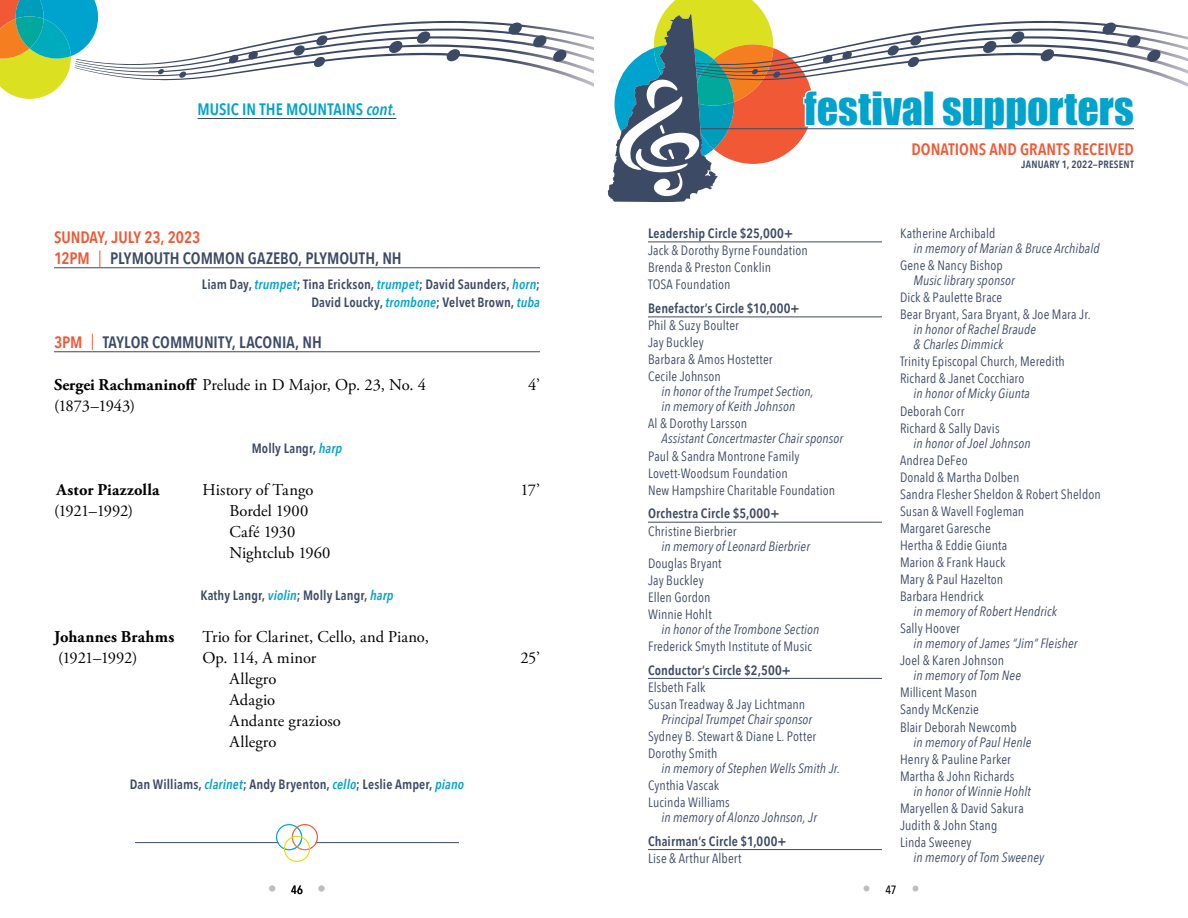
<style>
.page{position:relative;width:1188px;height:918px;background:#fff}
.page>*{position:absolute;margin:0;border:0;box-sizing:border-box;transform-origin:0 0}
.t1{font:42px "Impact";color:#00a3cd}
.t2{font:16.5px/21px "Adobe Garamond Pro";color:#000}
.t3{font:600 16.5px/21px "Avenir Next Condensed";color:#3d4a65}
.t4{font:700 16.5px "Adobe Garamond Pro";letter-spacing:.01em;color:#000}
.t5{font:600 16.5px "Avenir Next Condensed";letter-spacing:.005em;color:#f15835}
.t6{font:600 16.5px "Avenir Next Condensed";color:#00a3cd}
.t7{font:16.5px "Adobe Garamond Pro";letter-spacing:-.03em;color:#000}
.t8{font:13.5px/17.1px "Avenir Next Condensed";letter-spacing:.01em;color:#3d4a65}
.t9{font:italic 13.5px/15px "Avenir Next Condensed";letter-spacing:.005em;color:#3d4a65}
.t10{font:600 13.5px/18px "Avenir Next Condensed";letter-spacing:.01em;color:#3d4a65;text-align:right}
.t11{font:500 12px "Avenir Next Condensed";color:#000}
.t12{font:600 10.5px "Avenir Next Condensed";letter-spacing:.015em;color:#3d4a65}
.s1{font-style:italic}
.s2{color:#f15835}
.s3{font-weight:400;color:#f15835}
.s4{font-style:italic;color:#00a3cd}
.s5{font-weight:700}
.s6{color:#fff}
</style>
<div class="page">
<hr style="left:648px;top:242px;width:234px;height:1px;background:#3d4a65">
<hr style="left:648px;top:317px;width:234px;height:1px;background:#3d4a65">
<hr style="left:648px;top:522px;width:234px;height:1px;background:#3d4a65">
<hr style="left:648px;top:678px;width:234px;height:1px;background:#3d4a65">
<hr style="left:648px;top:849px;width:234px;height:1px;background:#3d4a65">
<hr style="left:135px;top:842px;width:324px;height:1px;background:#3d4a65">
<svg style="left:276px;top:824px;width:42px;height:38px"></svg>
<hr style="left:54px;top:267px;width:486px;height:1px;background:#3d4a65">
<hr style="left:54px;top:351px;width:486px;height:1px;background:#3d4a65">
<svg style="left:0;top:0;width:98px;height:99px;background:#85bb7f"></svg>
<img style="left:75px;top:20px;width:519px;height:67px">
<svg style="left:508px;top:22px;width:15px;height:13px"></svg>
<svg style="left:416px;top:31px;width:15px;height:13px"></svg>
<svg style="left:388px;top:40px;width:15px;height:14px"></svg>
<svg style="left:446px;top:49px;width:15px;height:13px"></svg>
<svg style="left:532px;top:35px;width:35px;height:27px"></svg>
<svg style="left:316px;top:35px;width:12px;height:11px"></svg>
<svg style="left:293px;top:45px;width:13px;height:11px"></svg>
<svg style="left:248px;top:51px;width:11px;height:9px"></svg>
<svg style="left:228px;top:54px;width:11px;height:10px"></svg>
<svg style="left:179px;top:71px;width:8px;height:7px"></svg>
<svg style="left:158px;top:69px;width:6px;height:6px"></svg>
<svg style="left:313px;top:56px;width:13px;height:12px"></svg>
<img style="left:813px;top:20px;width:375px;height:67px">
<svg style="left:1102px;top:22px;width:15px;height:13px"></svg>
<svg style="left:1010px;top:31px;width:15px;height:13px"></svg>
<svg style="left:982px;top:40px;width:15px;height:14px"></svg>
<svg style="left:1040px;top:49px;width:15px;height:13px"></svg>
<svg style="left:1126px;top:35px;width:35px;height:27px"></svg>
<svg style="left:910px;top:35px;width:12px;height:11px"></svg>
<svg style="left:887px;top:45px;width:13px;height:11px"></svg>
<svg style="left:842px;top:51px;width:11px;height:9px"></svg>
<svg style="left:822px;top:54px;width:11px;height:10px"></svg>
<svg style="left:907px;top:56px;width:13px;height:12px"></svg>
<hr style="left:648px;top:128px;width:486px;height:1px;background:#3d4a65">
<svg style="left:608px;top:0;width:205px;height:202px"></svg>
<hr style="left:198px;top:118px;width:198px;height:1px;background:#3d4a65">
<p class="t6" style="left:198px;top:95px;width:200px">MUSIC IN THE MOUNTAINS <span class="s1">cont.</span></p>
<p class="t3" style="left:54px;top:226px;width:349px"><span class="s2">SUNDAY, JULY 23, 2023<br>12PM</span> <span class="s3">|</span> PLYMOUTH COMMON GAZEBO, PLYMOUTH, NH</p>
<p class="t10" style="left:202px;top:275px;width:340px">Liam Day, <span class="s4">trumpet</span>; Tina Erickson, <span class="s4">trumpet</span>; David Saunders, <span class="s4">horn</span>;<br>David Loucky, <span class="s4">trombone</span>; Velvet Brown, <span class="s4">tuba</span></p>
<p class="t3" style="left:54px;top:331px;width:269px"><span class="s2">3PM</span> <span class="s3">|</span> TAYLOR COMMUNITY, LACONIA, NH</p>
<p class="t2" style="left:54px;top:375px;width:373px"><span class="s5">Sergei Rachmaninoff</span> Prelude in D Major, Op. 23, No. 4</p>
<p class="t2" style="left:528px;top:375px;width:13px">4’</p>
<p class="t2" style="left:54px;top:396px;width:83px">(1873–1943)</p>
<p class="t10" style="left:252px;top:439px;width:92px">Molly Langr, <span class="s4">harp</span></p>
<p class="t4" style="left:57px;top:480px;width:104px">Astor Piazzolla</p>
<p class="t2" style="left:203px;top:480px;width:113px">History of Tango</p>
<p class="t2" style="left:521px;top:480px;width:21px">17’</p>
<p class="t7" style="left:54px;top:501px;width:81px">(1921–1992)</p>
<p class="t2" style="left:230px;top:501px;width:102px">Bordel 1900<br>Café 1930<br>Nightclub 1960</p>
<p class="t10" style="left:200px;top:586px;width:195px">Kathy Langr, <span class="s4">violin</span>; Molly Langr, <span class="s4">harp</span></p>
<p class="t4" style="left:54px;top:627px;width:122px">Johannes Brahms</p>
<p class="t2" style="left:202px;top:627px;width:228px">Trio for Clarinet, Cello, and Piano,</p>
<p class="t7" style="left:58px;top:648px;width:81px">(1921–1992)</p>
<p class="t2" style="left:202px;top:648px;width:115px">Op. 114, A minor</p>
<p class="t2" style="left:521px;top:648px;width:21px">25’</p>
<p class="t2" style="left:229px;top:669px;width:113px">Allegro<br>Adagio<br>Andante grazioso<br>Allegro</p>
<p class="t10" style="left:130px;top:775px;width:336px">Dan Williams, <span class="s4">clarinet</span>; Andy Bryenton, <span class="s4">cello</span>; Leslie Amper, <span class="s4">piano</span></p>
<h1 class="t1" style="left:804px;top:76px;width:331px"><span class="s6">f</span>estival supporters</h1>
<p class="t5" style="left:911px;top:134px;width:224px">DONATIONS AND GRANTS RECEIVED</p>
<p class="t12" style="left:1021px;top:155px;width:114px">JANUARY 1, 2022—PRESENT</p>
<p class="t10" style="left:648px;top:224px;width:147px">Leadership Circle $25,000+</p>
<p class="t8" style="left:648px;top:241px;width:161px">Jack &amp; Dorothy Byrne Foundation<br>Brenda &amp; Preston Conklin<br>TOSA Foundation</p>
<p class="t10" style="left:648px;top:299px;width:153px">Benefactor’s Circle $10,000+</p>
<p class="t8" style="left:648px;top:316px;width:126px">Phil &amp; Suzy Boulter<br>Jay Buckley<br>Barbara &amp; Amos Hostetter<br>Cecile Johnson</p>
<p class="t9" style="left:662px;top:384px;width:154px">in honor of the Trumpet Section, in memory of Keith Johnson</p>
<p class="t8" style="left:648px;top:415px;width:101px">Al &amp; Dorothy Larsson</p>
<p class="t9" style="left:662px;top:431px;width:183px">Assistant Concertmaster Chair sponsor</p>
<p class="t8" style="left:648px;top:447px;width:189px">Paul &amp; Sandra Montrone Family<br>Lovett-Woodsum Foundation<br>New Hampshire Charitable Foundation</p>
<p class="t10" style="left:648px;top:504px;width:133px">Orchestra Circle $5,000+</p>
<p class="t8" style="left:648px;top:522px;width:90px">Christine Bierbrier</p>
<p class="t9" style="left:662px;top:538px;width:150px">in memory of Leonard Bierbrier</p>
<p class="t8" style="left:648px;top:554px;width:75px">Douglas Bryant<br>Jay Buckley<br>Ellen Gordon<br>Winnie Hohlt</p>
<p class="t9" style="left:662px;top:622px;width:159px">in honor of the Trombone Section</p>
<p class="t8" style="left:648px;top:637px;width:166px">Frederick Smyth Institute of Music</p>
<p class="t10" style="left:648px;top:661px;width:144px">Conductor’s Circle $2,500+</p>
<p class="t8" style="left:648px;top:678px;width:159px">Elsbeth Falk<br>Susan Treadway &amp; Jay Lichtmann</p>
<p class="t9" style="left:662px;top:712px;width:152px">Principal Trumpet Chair sponsor</p>
<p class="t8" style="left:648px;top:727px;width:170px">Sydney B. Stewart &amp; Diane L. Potter<br>Dorothy Smith</p>
<p class="t9" style="left:662px;top:761px;width:180px">in memory of Stephen Wells Smith Jr.</p>
<p class="t8" style="left:648px;top:776px;width:83px">Cynthia Vascak<br>Lucinda Williams</p>
<p class="t9" style="left:662px;top:810px;width:157px">in memory of Alonzo Johnson, Jr</p>
<p class="t10" style="left:648px;top:832px;width:140px">Chairman’s Circle $1,000+</p>
<p class="t8" style="left:648px;top:849px;width:95px">Lise &amp; Arthur Albert</p>
<p class="t8" style="left:900px;top:224px;width:97px">Katherine Archibald</p>
<p class="t9" style="left:914px;top:241px;width:188px">in memory of Marian &amp; Bruce Archibald</p>
<p class="t8" style="left:900px;top:256px;width:104px">Gene &amp; Nancy Bishop</p>
<p class="t9" style="left:914px;top:273px;width:103px">Music library sponsor</p>
<p class="t8" style="left:900px;top:288px;width:192px">Dick &amp; Paulette Brace<br>Bear Bryant, Sara Bryant, &amp; Joe Mara Jr.</p>
<p class="t9" style="left:914px;top:322px;width:124px">in honor of Rachel Braude &amp; Charles Dimmick</p>
<p class="t8" style="left:900px;top:353px;width:166px">Trinity Episcopal Church, Meredith<br>Richard &amp; Janet Cocchiaro</p>
<p class="t9" style="left:914px;top:386px;width:118px">in honor of Micky Giunta</p>
<p class="t8" style="left:900px;top:402px;width:101px">Deborah Corr<br>Richard &amp; Sally Davis</p>
<p class="t9" style="left:914px;top:435px;width:119px">in honor of Joel Johnson</p>
<p class="t8" style="left:900px;top:451px;width:202px">Andrea DeFeo<br>Donald &amp; Martha Dolben<br>Sandra Flesher Sheldon &amp; Robert Sheldon<br>Susan &amp; Wavell Fogleman<br>Margaret Garesche<br>Hertha &amp; Eddie Giunta<br>Marion &amp; Frank Hauck<br>Mary &amp; Paul Hazelton<br>Barbara Hendrick</p>
<p class="t9" style="left:914px;top:604px;width:145px">in memory of Robert Hendrick</p>
<p class="t8" style="left:900px;top:619px;width:61px">Sally Hoover</p>
<p class="t9" style="left:914px;top:636px;width:166px">in memory of James “Jim” Fleisher</p>
<p class="t8" style="left:900px;top:651px;width:106px">Joel &amp; Karen Johnson</p>
<p class="t9" style="left:914px;top:668px;width:109px">in memory of Tom Nee</p>
<p class="t8" style="left:900px;top:683px;width:118px">Millicent Mason<br>Sandy McKenzie<br>Blair Deborah Newcomb</p>
<p class="t9" style="left:914px;top:734px;width:119px">in memory of Paul Henle</p>
<p class="t8" style="left:900px;top:750px;width:116px">Henry &amp; Pauline Parker<br>Martha &amp; John Richards</p>
<p class="t9" style="left:914px;top:783px;width:119px">in honor of Winnie Hohlt</p>
<p class="t8" style="left:900px;top:799px;width:125px">Maryellen &amp; David Sakura<br>Judith &amp; John Stang<br>Linda Sweeney</p>
<p class="t9" style="left:914px;top:850px;width:132px">in memory of Tom Sweeney</p>
<p class="t11" style="left:291px;top:883px;width:13px">46</p>
<p class="t11" style="left:885px;top:883px;width:13px">47</p>
</div>
